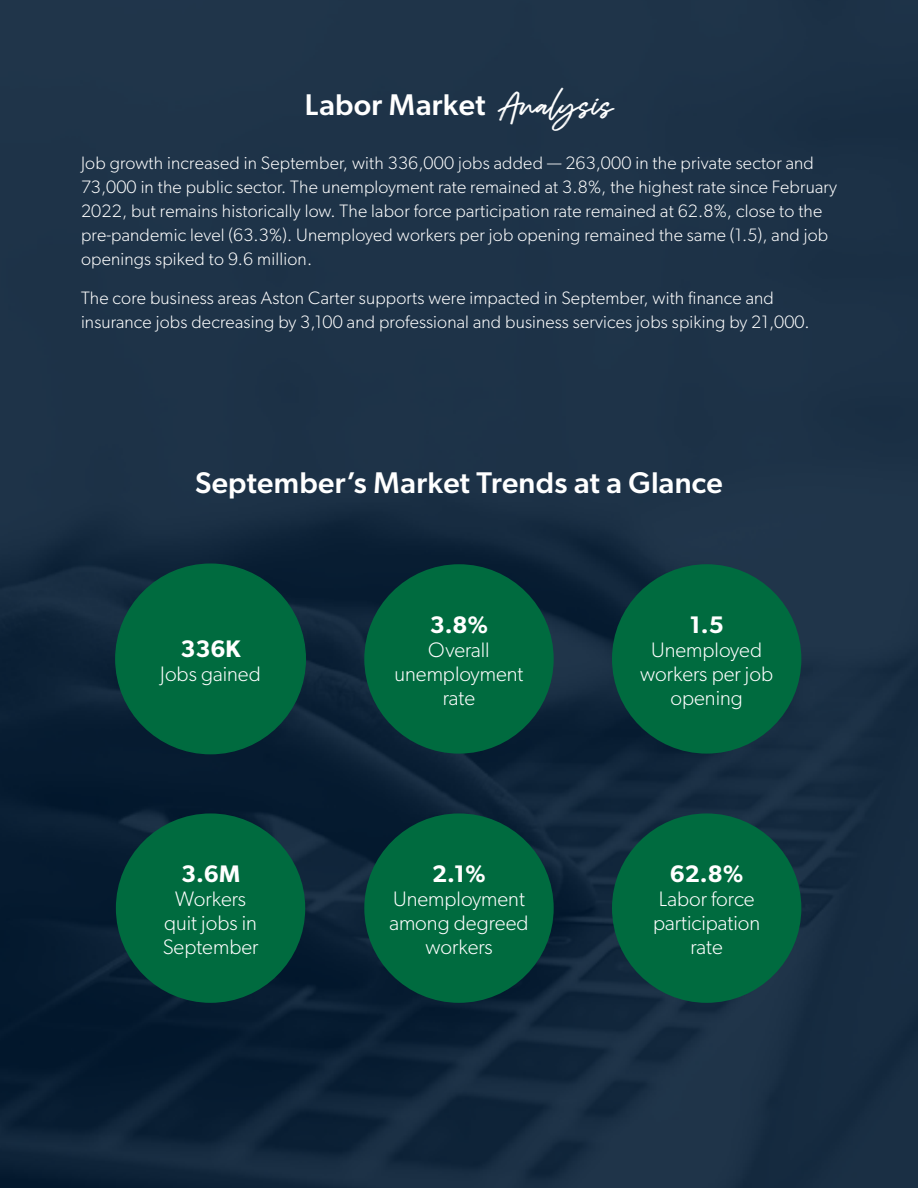
<style>
.page{position:relative;width:918px;height:1188px;background:#fff}
.page>*{position:absolute;margin:0;border:0;box-sizing:border-box;transform-origin:0 0}
.t1{font:500 30px "Gibson";letter-spacing:.01em;color:#fff}
.t2{font:600 24px "Gibson";color:#fff}
.t3{font:300 21px/24px "Gibson";color:#fff;text-align:center}
.Body{font:300 18px/24px "Gibson";letter-spacing:.01em;color:#fff}
.s1{font-family:"Rather";font-weight:400}
</style>
<div class="page">
<img style="left:0;top:0;width:918px;height:1188px">
<div style="left:116px;top:564px;width:189px;height:190px;background:#006b3f;border-radius:50%"></div>
<div style="left:364px;top:564px;width:190px;height:190px;background:#006b3f;border-radius:50%"></div>
<div style="left:612px;top:564px;width:189px;height:190px;background:#006b3f;border-radius:50%"></div>
<div style="left:116px;top:813px;width:189px;height:190px;background:#006b3f;border-radius:50%"></div>
<div style="left:364px;top:813px;width:190px;height:190px;background:#006b3f;border-radius:50%"></div>
<div style="left:612px;top:813px;width:189px;height:190px;background:#006b3f;border-radius:50%"></div>
<h1 class="t1" style="left:305px;top:87px;width:310px">Labor Market <span class="s1">Analysis</span></h1>
<p class="Body" style="left:81px;top:151px;width:757px">Job growth increased in September, with 336,000 jobs added — 263,000 in the private sector and 73,000 in the public sector. The unemployment rate remained at 3.8%, the highest rate since February 2022, but remains historically low. The labor force participation rate remained at 62.8%, close to the pre-pandemic level (63.3%). Unemployed workers per job opening remained the same (1.5), and job openings spiked to 9.6 million.</p>
<p class="Body" style="left:81px;top:286px;width:730px">The core business areas Aston Carter supports were impacted in September, with finance and insurance jobs decreasing by 3,100 and professional and business services jobs spiking by 21,000.</p>
<h1 class="t1" style="left:195px;top:465px;width:529px">September’s Market Trends at a Glance</h1>
<p class="t2" style="left:180px;top:634px;width:62px">336K</p>
<p class="t3" style="left:160px;top:661px;width:102px">Jobs gained</p>
<p class="t2" style="left:181px;top:859px;width:60px">3.6M</p>
<p class="t3" style="left:163px;top:886px;width:97px">Workers quit jobs in<br>September</p>
<p class="t2" style="left:430px;top:610px;width:60px">3.8%</p>
<p class="t3" style="left:428px;top:637px;width:63px">Overall</p>
<p class="t3" style="left:395px;top:661px;width:130px">unemployment rate</p>
<p class="t2" style="left:432px;top:859px;width:55px">2.1%</p>
<p class="t3" style="left:389px;top:886px;width:141px">Unemployment among degreed workers</p>
<p class="t2" style="left:690px;top:610px;width:36px">1.5</p>
<p class="t3" style="left:640px;top:637px;width:134px">Unemployed workers per job opening</p>
<p class="t2" style="left:670px;top:859px;width:75px">62.8%</p>
<p class="t3" style="left:659px;top:886px;width:98px">Labor force</p>
<p class="t3" style="left:653px;top:910px;width:109px">participation</p>
<p class="t3" style="left:691px;top:934px;width:34px">rate</p>
</div>
